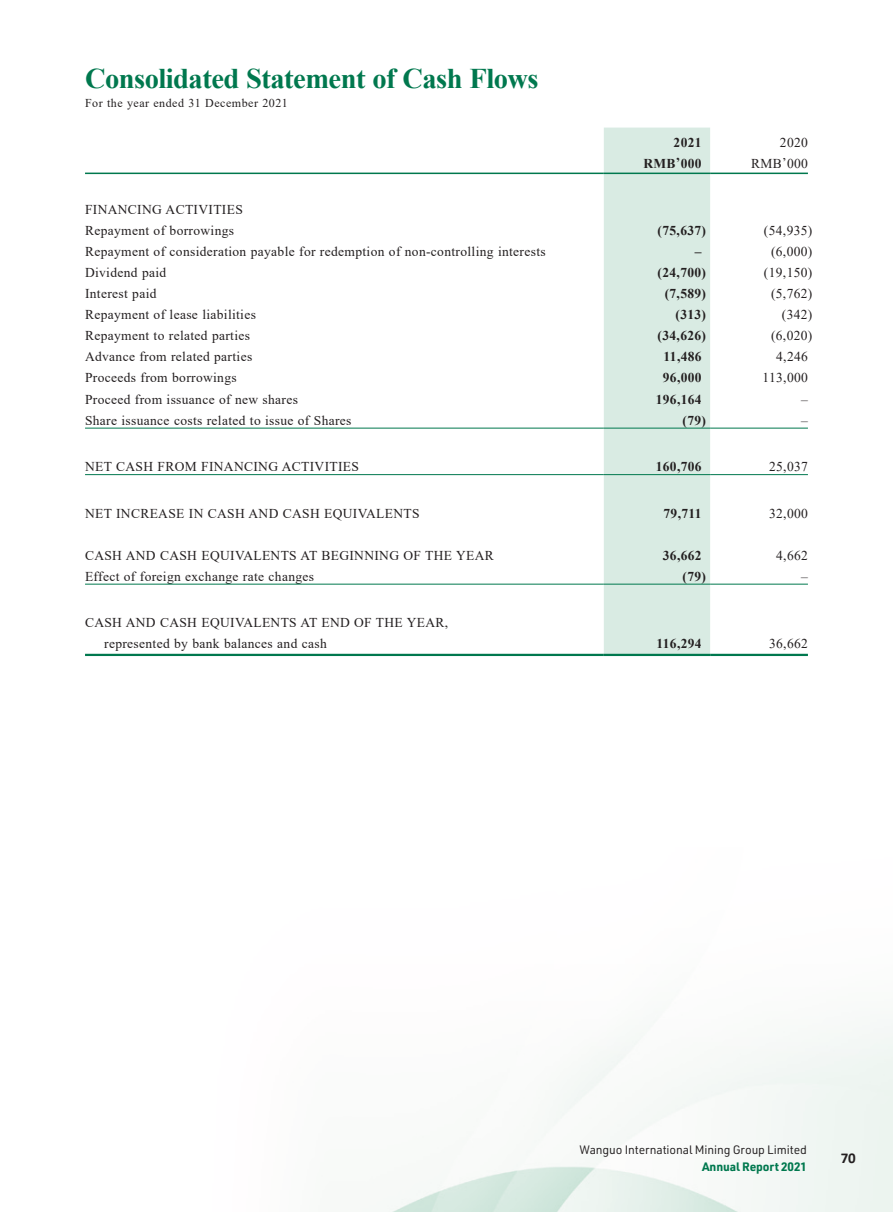
<style>
.page{position:relative;width:893px;height:1212px;background:#fff}
.page>*{position:absolute;margin:0;border:0;box-sizing:border-box;transform-origin:0 0}
.t1{font:700 28.5px "Times New Roman";letter-spacing:-.02em;color:#00784e}
.t2{font:700 15px "Calibri";color:#231f20}
.Body_Text{font:13.5px "Times New Roman";letter-spacing:.025em;color:#231f20}
.Body_Text-2{font:700 13.5px "Times New Roman";letter-spacing:.025em;color:#231f20}
.t3{font:12px "URWDIN";letter-spacing:-.01em;color:#231f20}
.t4{font:12px "Times New Roman";letter-spacing:.04em;color:#231f20}
.t5{font:700 12px "URWDIN";letter-spacing:-.01em;color:#00784e}
</style>
<div class="page">
<div style="left:604px;top:128px;width:106px;height:526px;background:#d9ebe3"></div>
<hr style="left:85px;top:173px;width:519px;height:1px;background:#00784e">
<hr style="left:604px;top:173px;width:106px;height:1px;background:#00784e">
<hr style="left:710px;top:173px;width:98px;height:1px;background:#00784e">
<hr style="left:85px;top:428px;width:519px;height:1px;background:#00784e">
<hr style="left:604px;top:428px;width:106px;height:1px;background:#00784e">
<hr style="left:710px;top:428px;width:98px;height:1px;background:#00784e">
<hr style="left:85px;top:474px;width:519px;height:1px;background:#00784e">
<hr style="left:604px;top:474px;width:106px;height:1px;background:#00784e">
<hr style="left:710px;top:474px;width:98px;height:1px;background:#00784e">
<hr style="left:85px;top:584px;width:519px;height:1px;background:#00784e">
<hr style="left:604px;top:584px;width:106px;height:1px;background:#00784e">
<hr style="left:710px;top:584px;width:98px;height:1px;background:#00784e">
<hr style="left:85px;top:654px;width:519px;height:2px;background:#00784e">
<hr style="left:604px;top:654px;width:106px;height:2px;background:#00784e">
<hr style="left:710px;top:654px;width:98px;height:2px;background:#00784e">
<h1 class="t1" style="left:85px;top:58px;width:455px">Consolidated Statement of Cash Flows</h1>
<p class="t4" style="left:85px;top:94px;width:204px">For the year ended 31 December 2021</p>
<p class="Body_Text-2" style="left:674px;top:133px;width:30px">2021</p>
<p class="Body_Text" style="left:780px;top:133px;width:30px">2020</p>
<p class="Body_Text-2" style="left:643px;top:154px;width:60px">RMB’000</p>
<p class="Body_Text" style="left:751px;top:154px;width:58px">RMB‘000</p>
<p class="Body_Text" style="left:85px;top:200px;width:159px">FINANCING ACTIVITIES</p>
<p class="Body_Text" style="left:85px;top:221px;width:151px">Repayment of borrowings</p>
<p class="Body_Text-2" style="left:658px;top:221px;width:50px">)75,637(</p>
<p class="Body_Text" style="left:764px;top:221px;width:50px">)54,935(</p>
<p class="Body_Text" style="left:85px;top:242px;width:462px">Repayment of consideration payable for redemption of non-controlling interests</p>
<p class="Body_Text-2" style="left:695px;top:242px;width:8px">–</p>
<p class="Body_Text" style="left:771px;top:242px;width:43px">)6,000(</p>
<p class="Body_Text" style="left:85px;top:263px;width:83px">Dividend paid</p>
<p class="Body_Text-2" style="left:658px;top:263px;width:50px">)24,700(</p>
<p class="Body_Text" style="left:764px;top:263px;width:50px">)19,150(</p>
<p class="Body_Text" style="left:85px;top:284px;width:73px">Interest paid</p>
<p class="Body_Text-2" style="left:665px;top:284px;width:43px">)7,589(</p>
<p class="Body_Text" style="left:771px;top:284px;width:43px">)5,762(</p>
<p class="Body_Text" style="left:85px;top:305px;width:172px">Repayment of lease liabilities</p>
<p class="Body_Text-2" style="left:675px;top:305px;width:32px">)313(</p>
<p class="Body_Text" style="left:782px;top:305px;width:32px">)342(</p>
<p class="Body_Text" style="left:85px;top:326px;width:166px">Repayment to related parties</p>
<p class="Body_Text-2" style="left:658px;top:326px;width:50px">)34,626(</p>
<p class="Body_Text" style="left:771px;top:326px;width:43px">)6,020(</p>
<p class="Body_Text" style="left:85px;top:347px;width:169px">Advance from related parties</p>
<p class="Body_Text-2" style="left:664px;top:347px;width:40px">11,486</p>
<p class="Body_Text" style="left:776px;top:347px;width:33px">4,246</p>
<p class="Body_Text" style="left:85px;top:368px;width:153px">Proceeds from borrowings</p>
<p class="Body_Text-2" style="left:663px;top:368px;width:40px">96,000</p>
<p class="Body_Text" style="left:762px;top:368px;width:47px">113,000</p>
<p class="Body_Text" style="left:85px;top:389px;width:214px">Proceed from issuance of new shares</p>
<p class="Body_Text-2" style="left:656px;top:389px;width:47px">196,164</p>
<p class="Body_Text" style="left:801px;top:389px;width:8px">–</p>
<p class="Body_Text" style="left:85px;top:410px;width:268px">Share issuance costs related to issue of Shares</p>
<p class="Body_Text-2" style="left:683px;top:410px;width:25px">)79(</p>
<p class="Body_Text" style="left:801px;top:410px;width:8px">–</p>
<p class="Body_Text" style="left:85px;top:457px;width:275px">NET CASH FROM FINANCING ACTIVITIES</p>
<p class="Body_Text-2" style="left:656px;top:457px;width:47px">160,706</p>
<p class="Body_Text" style="left:769px;top:457px;width:40px">25,037</p>
<p class="Body_Text" style="left:85px;top:503px;width:336px">NET INCREASE IN CASH AND CASH EQUIVALENTS</p>
<p class="Body_Text-2" style="left:664px;top:503px;width:40px">79,711</p>
<p class="Body_Text" style="left:769px;top:503px;width:40px">32,000</p>
<p class="Body_Text" style="left:85px;top:545px;width:410px">CASH AND CASH EQUIVALENTS AT BEGINNING OF THE YEAR</p>
<p class="Body_Text-2" style="left:663px;top:545px;width:40px">36,662</p>
<p class="Body_Text" style="left:776px;top:545px;width:33px">4,662</p>
<p class="Body_Text" style="left:85px;top:566px;width:231px">Effect of foreign exchange rate changes</p>
<p class="Body_Text" style="left:85px;top:613px;width:365px">CASH AND CASH EQUIVALENTS AT END OF THE YEAR,</p>
<p class="Body_Text-2" style="left:683px;top:566px;width:25px">)79(</p>
<p class="Body_Text" style="left:801px;top:566px;width:8px">–</p>
<p class="Body_Text" style="left:104px;top:634px;width:224px">represented by bank balances and cash</p>
<p class="Body_Text-2" style="left:656px;top:634px;width:47px">116,294</p>
<p class="Body_Text" style="left:769px;top:634px;width:40px">36,662</p>
<p class="t3" style="left:579px;top:1142px;width:229px">Wanguo International Mining Group Limited</p>
<p class="t5" style="left:702px;top:1158px;width:106px">Annual Report 2021</p>
<p class="t2" style="left:841px;top:1147px;width:17px">70</p>
</div>
